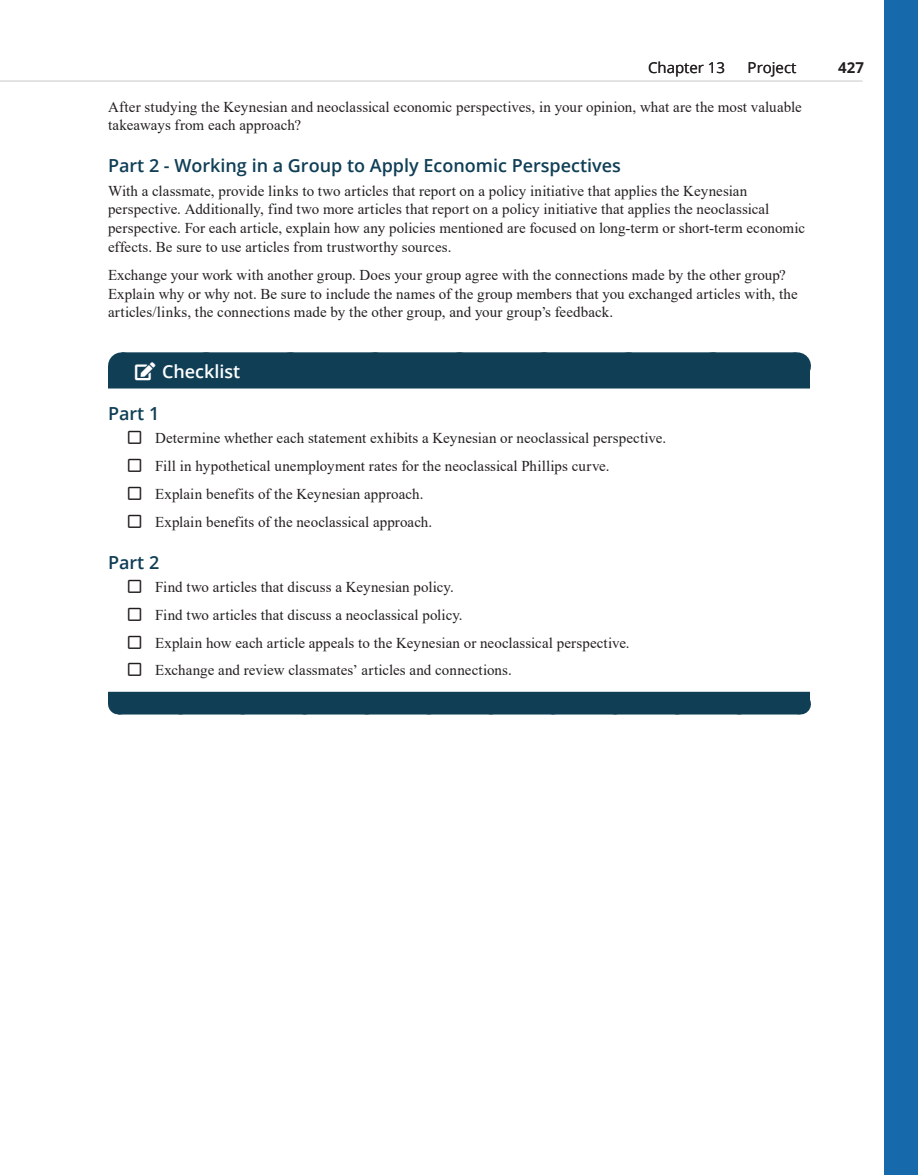
<style>
.page{position:relative;width:918px;height:1175px;background:#fff}
.page>*{position:absolute;margin:0;border:0;box-sizing:border-box;transform-origin:0 0}
.h3_-_Heading_Level_3{font:600 18px "Open Sans";color:#0f3e55}
.t1{font:600 18px "Open Sans";color:#fff}
.p_-_Body_Text{font:15px/18.8px "Times New Roman";letter-spacing:.005em;color:#231f20}
.t2{font:15px "Open Sans";color:#231f20}
.t3{font:700 15px "Open Sans";color:#231f20}
</style>
<div class="page">
<div style="left:884px;top:0;width:34px;height:1174px;background:#1669ab"></div>
<div style="left:122px;top:352px;width:674px;height:28px;background:#0f3e55"></div>
<svg style="left:206px;top:352px;width:548px;height:1px"></svg>
<svg style="left:796px;top:352px;width:1px;height:14px"></svg>
<div style="left:108px;top:366px;width:702px;height:22px;background:#0f3e55"></div>
<div style="left:108px;top:692px;width:702px;height:12px;background:#0f3e55"></div>
<div style="left:118px;top:693px;width:682px;height:21px;background:#0f3e55"></div>
<hr style="left:0;top:81px;width:863px;height:1px;background:#c7c8ca">
<p class="t2" style="left:648px;top:58px;width:79px">Chapter 13</p>
<p class="t2" style="left:748px;top:58px;width:50px">Project</p>
<p class="t3" style="left:838px;top:57px;width:27px">427</p>
<p class="p_-_Body_Text" style="left:108px;top:97px;width:695px">After studying the Keynesian and neoclassical economic perspectives, in your opinion, what are the most valuable takeaways from each approach?</p>
<h3 class="h3_-_Heading_Level_3" style="left:108px;top:154px;width:515px">Part 2 - Working in a Group to Apply Economic Perspectives</h3>
<p class="p_-_Body_Text" style="left:108px;top:181px;width:699px">With a classmate, provide links to two articles that report on a policy initiative that applies the Keynesian perspective. Additionally, find two more articles that report on a policy initiative that applies the neoclassical perspective. For each article, explain how any policies mentioned are focused on long-term or short-term economic effects. Be sure to use articles from trustworthy sources.</p>
<p class="p_-_Body_Text" style="left:108px;top:265px;width:691px">Exchange your work with another group. Does your group agree with the connections made by the other group?<br>Explain why or why not. Be sure to include the names of the group members that you exchanged articles with, the articles/links, the connections made by the other group, and your group’s feedback.</p>
<p class="t1" style="left:162px;top:359px;width:80px">Checklist</p>
<h3 class="h3_-_Heading_Level_3" style="left:108px;top:401px;width:53px">Part 1</h3>
<p class="p_-_Body_Text" style="left:155px;top:428px;width:512px">Determine whether each statement exhibits a Keynesian or neoclassical perspective.</p>
<p class="p_-_Body_Text" style="left:155px;top:456px;width:456px">Fill in hypothetical unemployment rates for the neoclassical Phillips curve.</p>
<p class="p_-_Body_Text" style="left:155px;top:484px;width:270px">Explain benefits of the Keynesian approach.</p>
<p class="p_-_Body_Text" style="left:155px;top:512px;width:279px">Explain benefits of the neoclassical approach.</p>
<h3 class="h3_-_Heading_Level_3" style="left:108px;top:550px;width:53px">Part 2</h3>
<p class="p_-_Body_Text" style="left:155px;top:577px;width:300px">Find two articles that discuss a Keynesian policy.</p>
<p class="p_-_Body_Text" style="left:155px;top:605px;width:309px">Find two articles that discuss a neoclassical policy.</p>
<p class="p_-_Body_Text" style="left:155px;top:632px;width:476px">Explain how each article appeals to the Keynesian or neoclassical perspective.</p>
<p class="p_-_Body_Text" style="left:155px;top:660px;width:358px">Exchange and review classmates’ articles and connections.</p>
</div>
